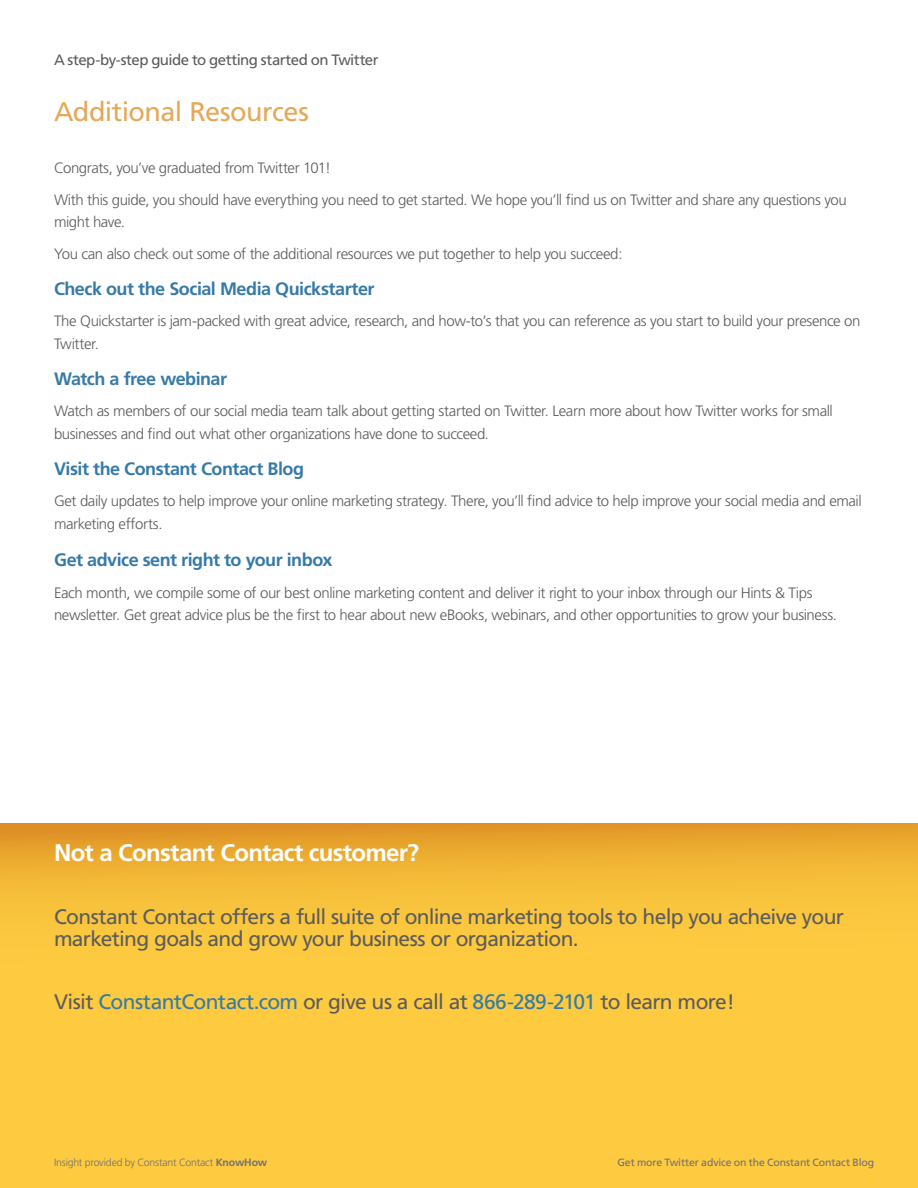
<style>
.page{position:relative;width:918px;height:1188px;background:#fff}
.page>*{position:absolute;margin:0;border:0;box-sizing:border-box;transform-origin:0 0}
.t1{font:27px "Frutiger";letter-spacing:-.02em;color:#e6a858}
.t2{font:700 24px "Frutiger";letter-spacing:-.03em;color:#fff}
.t3{font:21px/22.5px "Frutiger";letter-spacing:-.035em;color:#5c5c5c}
.t4{font:700 18px "Frutiger";letter-spacing:-.03em;color:#367aa7}
.t5{font:300 15px/22.5px "Frutiger";letter-spacing:-.03em;color:#5c5c5c}
.t6{font:15px "Frutiger";letter-spacing:-.03em;color:#5c5c5c}
.t7{font:10.5px "Frutiger";letter-spacing:-.01em;color:#717172}
.t8{font:300 10.5px "Frutiger";letter-spacing:-.02em;color:#717172}
.s1{color:#367aa7}
.s2{font-weight:700}
</style>
<div class="page">
<svg style="left:0;top:824px;width:918px;height:315px;background:#f9c23c"></svg>
<div style="left:0;top:1136px;width:918px;height:52px;background:#fdca40"></div>
<p class="t6" style="left:54px;top:51px;width:326px">A step-by-step guide to getting started on Twitter</p>
<h1 class="t1" style="left:54px;top:96px;width:256px">Additional Resources</h1>
<p class="t5" style="left:54px;top:153px;width:794px;line-height:31.5px">Congrats, you’ve graduated from Twitter 101!<br>With this guide, you should have everything you need to get started. We hope you’ll find us on Twitter and share any questions you</p>
<p class="t5" style="left:54px;top:207px;width:570px;line-height:31.5px">might have.<br>You can also check out some of the additional resources we put together to help you succeed:</p>
<p class="t4" style="left:54px;top:278px;width:322px">Check out the Social Media Quickstarter</p>
<p class="t5" style="left:54px;top:310px;width:808px">The Quickstarter is jam-packed with great advice, research, and how-to’s that you can reference as you start to build your presence on<br>Twitter.</p>
<p class="t4" style="left:54px;top:368px;width:175px">Watch a free webinar</p>
<p class="t5" style="left:54px;top:400px;width:780px">Watch as members of our social media team talk about getting started on Twitter. Learn more about how Twitter works for small businesses and find out what other organizations have done to succeed.</p>
<p class="t4" style="left:54px;top:458px;width:252px">Visit the Constant Contact Blog</p>
<p class="t5" style="left:54px;top:490px;width:809px">Get daily updates to help improve your online marketing strategy. There, you’ll find advice to help improve your social media and email marketing efforts.</p>
<p class="t4" style="left:54px;top:549px;width:280px">Get advice sent right to your inbox</p>
<p class="t5" style="left:54px;top:582px;width:784px">Each month, we compile some of our best online marketing content and deliver it right to your inbox through our Hints &amp; Tips newsletter. Get great advice plus be the first to hear about new eBooks, webinars, and other opportunities to grow your business.</p>
<h2 class="t2" style="left:54px;top:838px;width:367px">Not a Constant Contact customer?</h2>
<h3 class="t3" style="left:54px;top:905px;width:792px">Constant Contact offers a full suite of online marketing tools to help you acheive your marketing goals and grow your business or organization.</h3>
<h3 class="t3" style="left:54px;top:991px;width:683px">Visit <span class="s1">ConstantContact.com</span> or give us a call at <span class="s1">866-289-2101</span> to learn more!</h3>
<p class="t8" style="left:54px;top:1156px;width:215px">Insight provided by Constant Contact <span class="s2">KnowHow</span></p>
<p class="t7" style="left:617px;top:1156px;width:258px">Get more Twitter advice on the Constant Contact Blog</p>
</div>
